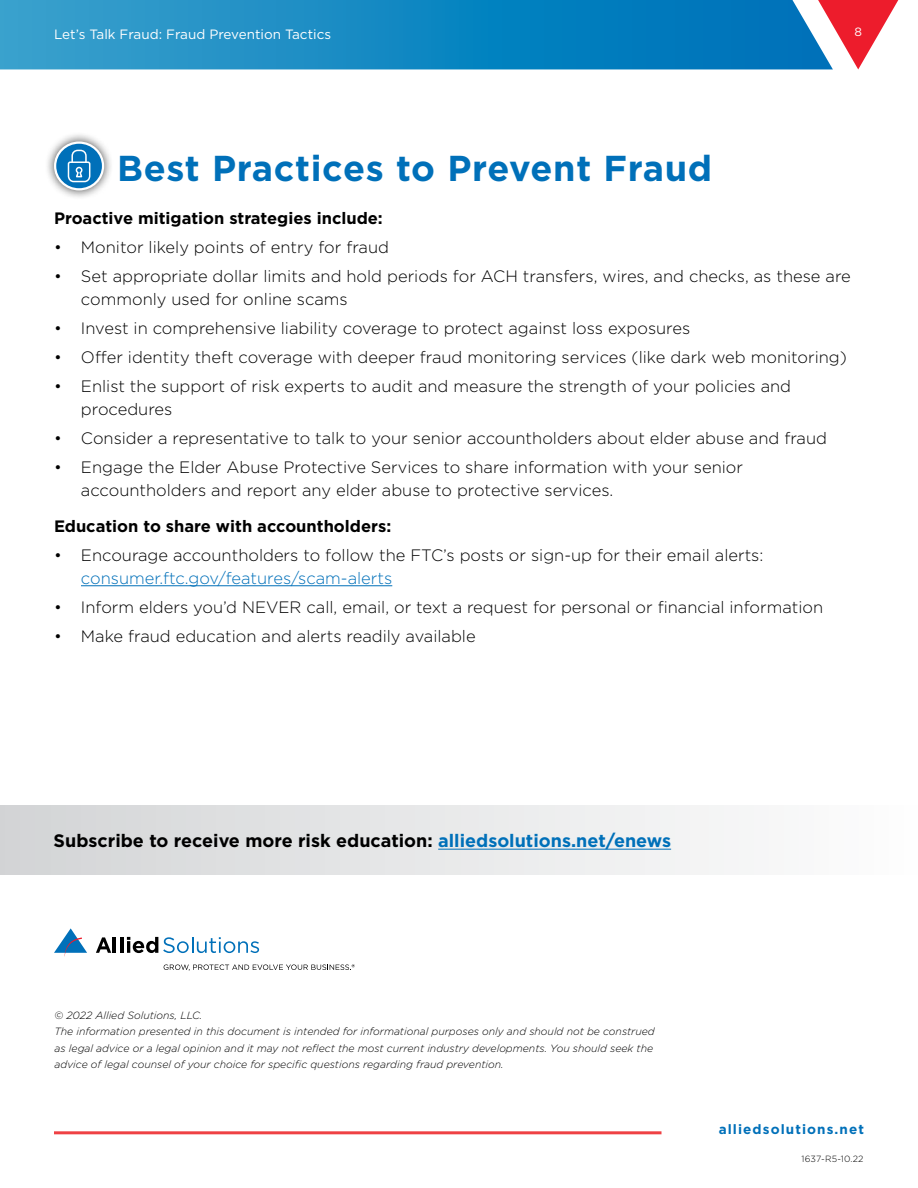
<style>
.page{position:relative;width:918px;height:1188px;background:#fff}
.page>*{position:absolute;margin:0;border:0;box-sizing:border-box;transform-origin:0 0}
.t1{font:700 36px "Gotham HTF";letter-spacing:.02em;color:#0070b9}
.t2{font:700 18px "Gotham HTF";color:#000}
.t3{font:300 16.5px/22.5px "Gotham HTF";color:#000}
.t4{font:700 16.5px "Gotham HTF";color:#000}
.t5{font:300 16.5px "Gotham HTF";color:#0070b9}
.t6{font:13.5px "Gotham HTF";color:#fff}
.t7{font:700 13.5px "Gotham HTF";letter-spacing:.08em;color:#0070b9}
.t8{font:12px "Gotham HTF";color:#fff}
.t9{font:italic 300 10.5px/16.5px "Gotham HTF";color:#000}
.t10{font:300 9px "Gotham HTF";letter-spacing:.02em;color:#000}
.s1{color:#0070b9}
</style>
<div class="page">
<svg style="left:833px;top:0;width:66px;height:69px"></svg>
<svg style="left:0;top:0;width:833px;height:69px;background:#198ac3"></svg>
<hr style="left:54px;top:1131px;width:608px;height:3px;background:#ef4144">
<hr style="left:81px;top:586px;width:311px;height:1px;background:#0070b9">
<svg style="left:96px;top:937px;width:15px;height:16px"></svg>
<hr style="left:113px;top:937px;width:3px;height:16px;background:#000">
<hr style="left:120px;top:937px;width:3px;height:16px;background:#000">
<svg style="left:127px;top:937px;width:132px;height:16px"></svg>
<svg style="left:54px;top:928px;width:33px;height:29px"></svg>
<svg style="left:164px;top:964px;width:191px;height:7px"></svg>
<div style="left:0;top:806px;width:918px;height:68px;background:linear-gradient(to right,#d3d4d6,#fdfdfe)"></div>
<hr style="left:438px;top:849px;width:233px;height:1px;background:#0070b9">
<div style="left:44px;top:132px;width:70px;height:68px;background:#000;opacity:.75"></div>
<svg style="left:55px;top:143px;width:48px;height:46px"></svg>
<div style="left:54px;top:141px;width:50px;height:49px;border:2px solid #fff;border-radius:50%"></div>
<svg style="left:67px;top:149px;width:24px;height:34px"></svg>
<p class="t6" style="left:54px;top:27px;width:279px">Let’s Talk Fraud: Fraud Prevention Tactics</p>
<p class="t8" style="left:854px;top:25px;width:9px">8</p>
<h1 class="t1" style="left:117px;top:147px;width:597px">Best Practices to Prevent Fraud</h1>
<p class="t4" style="left:54px;top:208px;width:330px">Proactive mitigation strategies include:</p>
<p class="t3" style="left:54px;top:236px;width:337px">• Monitor likely points of entry for fraud</p>
<p class="t3" style="left:81px;top:265px;width:771px;text-indent:-27px">• Set appropriate dollar limits and hold periods for ACH transfers, wires, and checks, as these are commonly used for online scams</p>
<p class="t3" style="left:54px;top:317px;width:638px">• Invest in comprehensive liability coverage to protect against loss exposures</p>
<p class="t3" style="left:54px;top:346px;width:794px">• Offer identity theft coverage with deeper fraud monitoring services (like dark web monitoring)</p>
<p class="t3" style="left:81px;top:375px;width:712px;text-indent:-27px">• Enlist the support of risk experts to audit and measure the strength of your policies and procedures</p>
<p class="t3" style="left:54px;top:427px;width:775px">• Consider a representative to talk to your senior accountholders about elder abuse and fraud</p>
<p class="t3" style="left:81px;top:456px;width:664px;text-indent:-27px">• Engage the Elder Abuse Protective Services to share information with your senior accountholders and report any elder abuse to protective services.</p>
<p class="t4" style="left:54px;top:516px;width:339px">Education to share with accountholders:</p>
<p class="t3" style="left:54px;top:544px;width:711px">• Encourage accountholders to follow the FTC’s posts or sign-up for their email alerts:</p>
<p class="t5" style="left:81px;top:569px;width:313px">consumer.ftc.gov/features/scam-alerts</p>
<p class="t3" style="left:54px;top:596px;width:771px">• Inform elders you’d NEVER call, email, or text a request for personal or financial information</p>
<p class="t3" style="left:54px;top:625px;width:423px">• Make fraud education and alerts readily available</p>
<p class="t2" style="left:54px;top:830px;width:619px">Subscribe to receive more risk education: <span class="s1">alliedsolutions.net/enews</span></p>
<p class="t9" style="left:55px;top:1007px;width:602px">© 2022 Allied Solutions, LLC.<br>The information presented in this document is intended for informational purposes only and should not be construed as legal advice or a legal opinion and it may not reflect the most current industry developments. You should seek the advice of legal counsel of your choice for specific questions regarding fraud prevention.</p>
<p class="t7" style="left:719px;top:1122px;width:147px">alliedsolutions.net</p>
<p class="t10" style="left:802px;top:1154px;width:64px">1637-R5-10.22</p>
</div>
